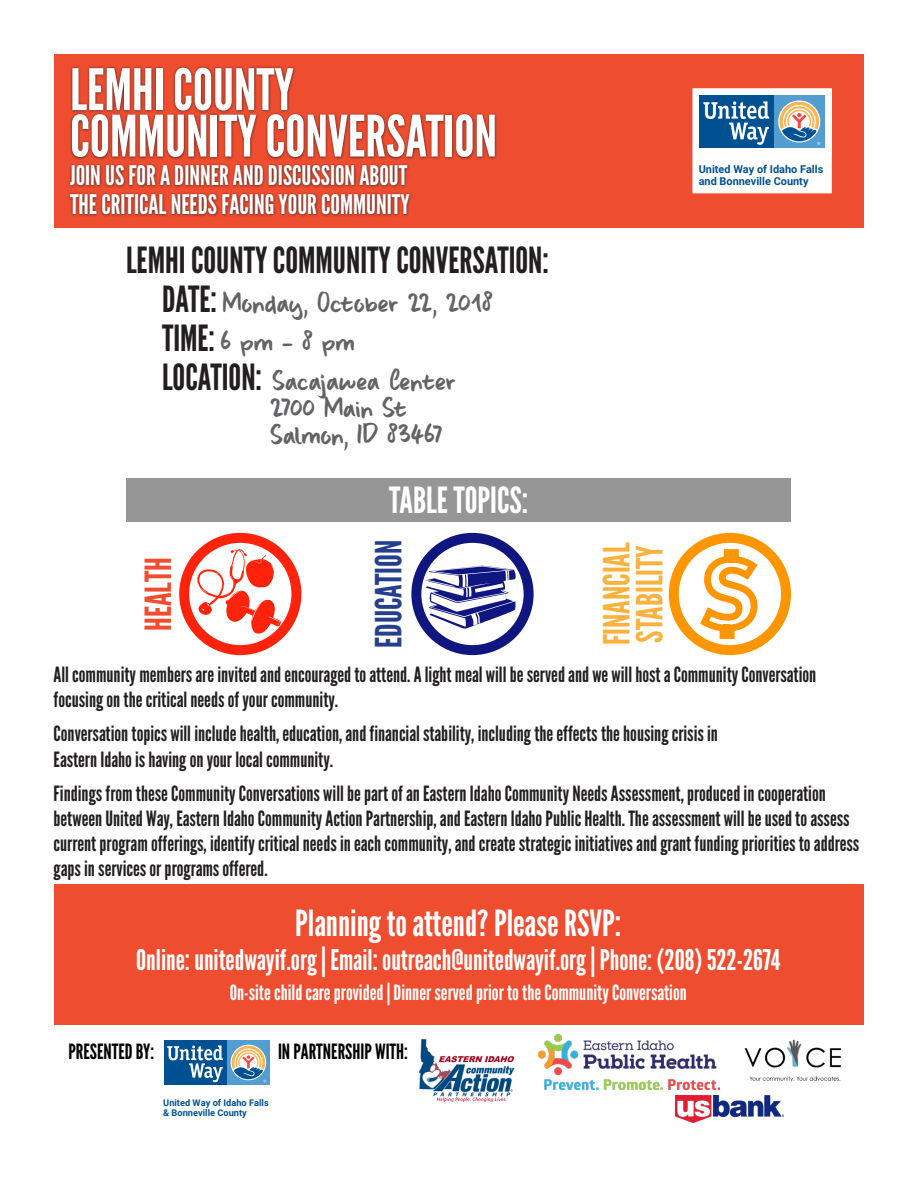
<style>
.page{position:relative;width:918px;height:1188px;background:#fff}
.page>*{position:absolute;margin:0;border:0;box-sizing:border-box;transform-origin:0 0}
.t1{font:57px/46.5px "League Gothic";color:#fff}
.t2{font:36px "League Gothic";color:#fff}
.t3{font:36px "League Gothic";color:#231f20}
.t4{font:36px "League Gothic";color:#fbb13d}
.t5{font:36px "League Gothic";color:#253f8e}
.t6{font:36px "League Gothic";color:#ef4d30}
.t7{font:30px "Carrot Juice";color:#636366}
.t8{font:30px "Carrot Juice";letter-spacing:-.02em;color:#636366}
.t9{font:28.5px "League Gothic";color:#fff}
.t10{font:27px/28.5px "League Gothic";color:#fff}
.t11{font:21px/25.2px "League Gothic";color:#231f20}
.t12{font:21px "League Gothic";color:#fff}
.t13{font:21px "League Gothic";color:#000}
.t14{font:700 10.95px/11.7px "Roboto";color:#005191}
.t15{font:700 9.3px/9.9px "Roboto";color:#005191}
.s1{font-family:"League Gothic";font-size:36px;color:#231f20}
</style>
<div class="page">
<div style="left:127px;top:478px;width:664px;height:43px;background:#969696"></div>
<div style="left:54px;top:54px;width:810px;height:174px;background:#ef4d30"></div>
<div style="left:68px;top:65px;width:430px;height:152px;background:#231f20;opacity:.75"></div>
<svg style="left:692px;top:88px;width:140px;height:106px;background:#b3c8d8"></svg>
<svg style="left:425px;top:566px;width:92px;height:64px"></svg>
<div style="left:410px;top:532px;width:125px;height:124px;border:12px solid #fff;border-radius:50%"></div>
<div style="left:411px;top:533px;width:123px;height:122px;border:10px solid #10167f;border-radius:50%"></div>
<div style="left:668px;top:532px;width:124px;height:124px;border:12px solid #fff;border-radius:50%"></div>
<div style="left:669px;top:533px;width:122px;height:122px;border:10px solid #ff9600;border-radius:50%"></div>
<svg style="left:696px;top:546px;width:66px;height:96px"></svg>
<div style="left:178px;top:532px;width:124px;height:124px;border:12px solid #fff;border-radius:50%"></div>
<div style="left:179px;top:533px;width:122px;height:122px;border:10px solid #fe230a;border-radius:50%"></div>
<svg style="left:196px;top:549px;width:86px;height:86px"></svg>
<div style="left:54px;top:884px;width:810px;height:141px;background:#ef4d30"></div>
<svg style="left:164px;top:1040px;width:106px;height:45px;background:#588aaf"></svg>
<img style="left:419px;top:1039px;width:96px;height:63px">
<img style="left:676px;top:1095px;width:107px;height:28px">
<img style="left:539px;top:1035px;width:181px;height:54px">
<img style="left:744px;top:1039px;width:98px;height:43px">
<p class="t1" style="left:70px;top:67px;width:428px">LEMHI COUNTY<br>COMMUNITY CONVERSATION</p>
<p class="t10" style="left:70px;top:161px;width:341px">JOIN US FOR A DINNER AND DISCUSSION ABOUT<br>THE CRITICAL NEEDS FACING YOUR COMMUNITY</p>
<p class="t14" style="left:699px;top:163px;width:126px">United Way of Idaho Falls and Bonneville County</p>
<p class="t3" style="left:126px;top:238px;width:424px">LEMHI COUNTY COMMUNITY CONVERSATION:</p>
<p class="t7" style="left:162px;top:284px;width:332px"><span class="s1">DATE:</span> Monday, October 22, 2018</p>
<p class="t7" style="left:162px;top:323px;width:194px"><span class="s1">TIME:</span> 6 pm - 8 pm</p>
<p class="t7" style="left:162px;top:362px;width:296px"><span class="s1">LOCATION:</span> Sacajawea Center</p>
<p class="t8" style="left:270px;top:389px;width:139px">2700 Main St</p>
<p class="t7" style="left:270px;top:416px;width:174px">Salmon, ID 83467</p>
<p class="t6" style="left:137px;top:631px;width:75px;rotate:-90deg">HEALTH</p>
<p class="t2" style="left:389px;top:479px;width:141px">TABLE TOPICS:</p>
<p class="t5" style="left:367px;top:648px;width:109px;rotate:-90deg">EDUCATION</p>
<p class="t4" style="left:595px;top:645px;width:104px;rotate:-90deg">FINANCIAL</p>
<p class="t4" style="left:628px;top:643px;width:99px;rotate:-90deg">STABILITY</p>
<p class="t11" style="left:54px;top:662px;width:764px">All community members are invited and encouraged to attend. A light meal will be served and we will host a Community Conversation focusing on the critical needs of your community.</p>
<p class="t11" style="left:54px;top:722px;width:666px">Conversation topics will include health, education, and financial stability, including the effects the housing crisis in<br>Eastern Idaho is having on your local community.</p>
<p class="t11" style="left:54px;top:781px;width:807px">Findings from these Community Conversations will be part of an Eastern Idaho Community Needs Assessment, produced in cooperation between United Way, Eastern Idaho Community Action Partnership, and Eastern Idaho Public Health. The assessment will be used to assess current program offerings, identify critical needs in each community, and create strategic initiatives and grant funding priorities to address gaps in services or programs offered.</p>
<p class="t2" style="left:295px;top:902px;width:328px">Planning to attend? Please RSVP:</p>
<p class="t9" style="left:136px;top:943px;width:646px">Online: unitedwayif.org | Email: outreach@unitedwayif.org | Phone: (208) 522-2674</p>
<p class="t12" style="left:230px;top:980px;width:459px">On-site child care provided | Dinner served prior to the Community Conversation</p>
<p class="t13" style="left:68px;top:1039px;width:87px">PRESENTED BY:</p>
<p class="t13" style="left:278px;top:1039px;width:131px">IN PARTNERSHIP WITH:</p>
<p class="t15" style="left:163px;top:1097px;width:107px">United Way of Idaho Falls &amp; Bonneville County</p>
</div>
